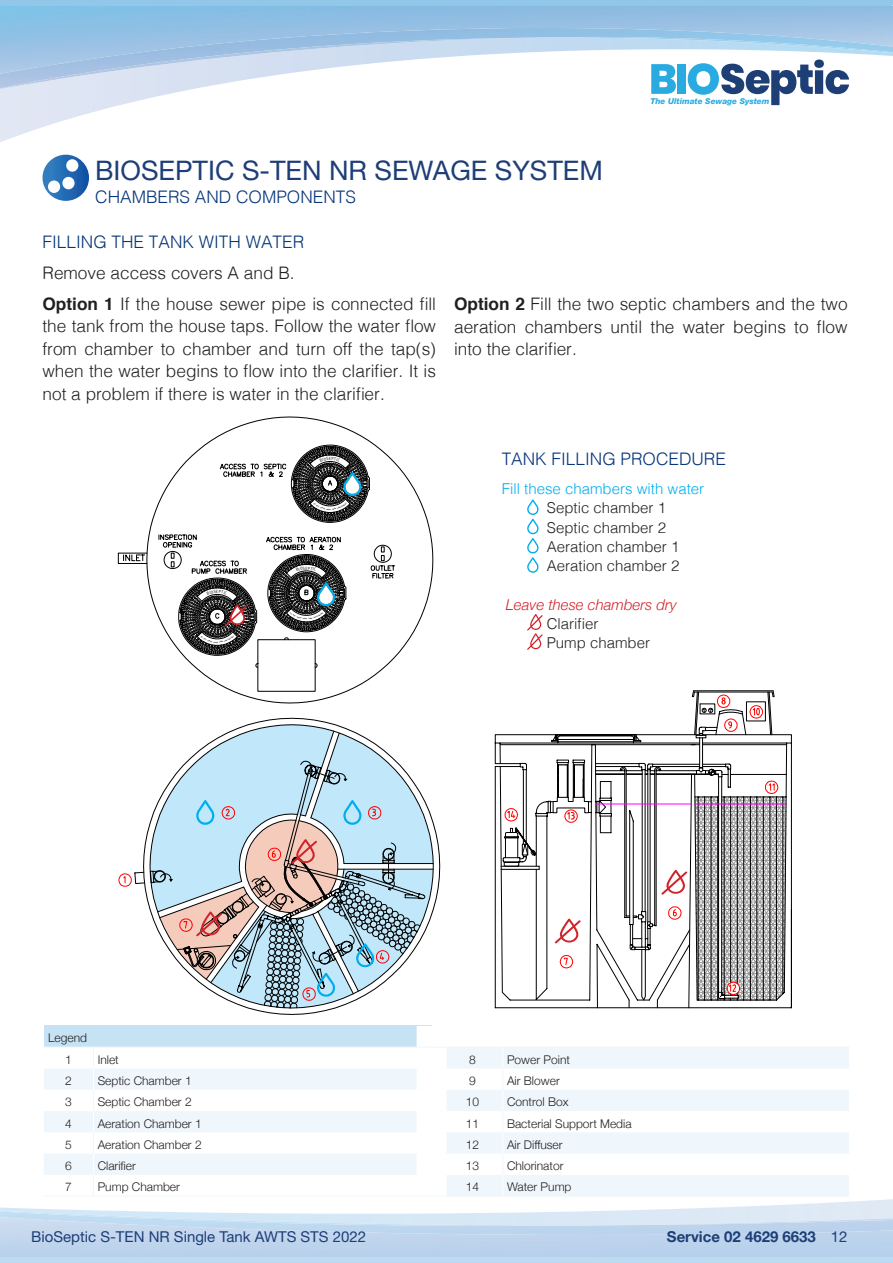
<style>
.page{position:relative;width:893px;height:1263px;background:#fff}
.page>*{position:absolute;margin:0;border:0;box-sizing:border-box;transform-origin:0 0}
.t1{font:27px "Helvetica Neue";color:#1e3e77}
.t2{font:300 17.25px/22.5px "Helvetica";color:#231f20;text-align:justify}
.t3{font:300 17.25px "Helvetica";color:#073679}
.t4{font:300 15px "Helvetica";color:#231f20}
.t5{font:15px "Helvetica Neue";color:#1e3e77}
.t6{font:300 15px "Helvetica";color:#00aeef}
.t7{font:italic 300 15px "Helvetica Neue";color:#d5232b}
.t8{font:700 15px "Helvetica Neue";color:#1e3e77}
.t9{font:300 12px "Helvetica Neue";color:#231f20}
.t10{font:italic 800 8.1px "Helvetica Neue";color:#29abe2}
.s1{font-weight:700}
.s2{font-weight:400}
</style>
<div class="page">
<img style="left:892px;top:1220px;width:1px;height:37px">
<img style="left:892px;top:6px;width:1px;height:41px">
<img style="left:0;top:93px;width:843px;height:49px">
<img style="left:0;top:28px;width:893px;height:65px">
<svg style="left:495px;top:734px;width:297px;height:274px"></svg>
<svg style="left:595px;top:1001px;width:192px;height:7px"></svg>
<div style="left:44px;top:1026px;width:388px;height:21px;background:#c6e2f5"></div>
<svg style="left:44px;top:1048px;width:805px;height:148px;fill:#f6fafd"></svg>
<div style="left:417px;top:1026px;width:30px;height:21px;background:#fff"></div>
<div style="left:417px;top:1047px;width:30px;height:21px;background:#fff"></div>
<div style="left:417px;top:1068px;width:30px;height:22px;background:#fff"></div>
<div style="left:417px;top:1090px;width:30px;height:21px;background:#fff"></div>
<div style="left:417px;top:1111px;width:30px;height:21px;background:#fff"></div>
<div style="left:417px;top:1132px;width:30px;height:21px;background:#fff"></div>
<div style="left:417px;top:1175px;width:30px;height:21px;background:#fff"></div>
<hr style="left:44px;top:1047px;width:49px;height:1px;background:#f0f7fc">
<hr style="left:93px;top:1047px;width:339px;height:1px;background:#f0f7fc">
<hr style="left:432px;top:1047px;width:71px;height:1px;background:#f0f7fc">
<hr style="left:503px;top:1047px;width:346px;height:1px;background:#f0f7fc">
<hr style="left:44px;top:1196px;width:49px;height:1px;background:#f0f7fc">
<hr style="left:93px;top:1196px;width:339px;height:1px;background:#f0f7fc">
<hr style="left:432px;top:1196px;width:71px;height:1px;background:#f0f7fc">
<hr style="left:503px;top:1196px;width:346px;height:1px;background:#f0f7fc">
<div style="left:417px;top:1153px;width:30px;height:22px;background:#fff"></div>
<svg style="left:93px;top:1048px;width:1px;height:148px"></svg>
<svg style="left:503px;top:1048px;width:1px;height:148px"></svg>
<svg style="left:146px;top:417px;width:287px;height:286px"></svg>
<div style="left:118px;top:553px;width:29px;height:11px;border:1px solid #000"></div>
<svg style="left:123px;top:554px;width:22px;height:7px"></svg>
<svg style="left:371px;top:545px;width:24px;height:34px"></svg>
<svg style="left:527px;top:499px;width:12px;height:74px"></svg>
<svg style="left:527px;top:614px;width:16px;height:36px"></svg>
<svg style="left:494px;top:690px;width:293px;height:311px"></svg>
<svg style="left:118px;top:722px;width:316px;height:293px"></svg>
<svg style="left:43px;top:155px;width:46px;height:46px"></svg>
<div style="left:66px;top:159px;width:12px;height:13px;background:#fff;border-radius:50%"></div>
<div style="left:62px;top:177px;width:13px;height:12px;background:#fff;border-radius:50%"></div>
<div style="left:48px;top:180px;width:12px;height:13px;background:#fff;border-radius:50%"></div>
<svg style="left:159px;top:534px;width:187px;height:134px"></svg>
<svg style="left:220px;top:445px;width:150px;height:78px"></svg>
<p class="t10" style="left:650px;top:96px;width:121px">The Ultimate Sewage System</p>
<p class="t1" style="left:95px;top:154px;width:509px">BIOSEPTIC S-TEN NR SEWAGE SYSTEM</p>
<p class="t3" style="left:95px;top:182px;width:262px">CHAMBERS AND COMPONENTS</p>
<p class="t3" style="left:43px;top:227px;width:263px">FILLING THE TANK WITH WATER</p>
<p class="t2" style="left:43px;top:260px;width:254px">Remove access covers A and B.</p>
<p class="t2" style="left:43px;top:291px;width:395px"><span class="s1">Option 1</span> If the house sewer pipe is connected fill the tank from the house taps. Follow the water flow from chamber to chamber and turn off the tap(s) when the water begins to flow into the clarifier. It is not a problem if there is water in the clarifier.</p>
<p class="t2" style="left:454px;top:292px;width:395px"><span class="s1">Option 2</span> Fill the two septic chambers and the two aeration chambers until the water begins to flow into the clarifier.</p>
<p class="t3" style="left:502px;top:444px;width:226px">TANK FILLING PROCEDURE</p>
<p class="t6" style="left:502px;top:476px;width:204px">Fill these chambers with water</p>
<p class="t4" style="left:547px;top:495px;width:121px">Septic chamber 1</p>
<p class="t4" style="left:547px;top:515px;width:121px">Septic chamber 2</p>
<p class="t4" style="left:547px;top:534px;width:134px">Aeration chamber 1</p>
<p class="t4" style="left:547px;top:553px;width:134px">Aeration chamber 2</p>
<p class="t7" style="left:506px;top:592px;width:172px">Leave these chambers dry</p>
<p class="t4" style="left:547px;top:611px;width:53px">Clarifier</p>
<p class="t4" style="left:547px;top:630px;width:105px">Pump chamber</p>
<p class="t9" style="left:48px;top:1028px;width:40px">Legend</p>
<p class="t9" style="left:65px;top:1050px;width:8px">1</p>
<p class="t9" style="left:98px;top:1050px;width:23px">Inlet</p>
<p class="t9" style="left:469px;top:1050px;width:8px">8</p>
<p class="t9" style="left:507px;top:1050px;width:64px">Power Point</p>
<p class="t9" style="left:65px;top:1071px;width:8px">2</p>
<p class="t9" style="left:98px;top:1071px;width:96px">Septic Chamber 1</p>
<p class="t9" style="left:469px;top:1071px;width:8px">9</p>
<p class="t9" style="left:507px;top:1071px;width:54px">Air Blower</p>
<p class="t9" style="left:65px;top:1092px;width:8px">3</p>
<p class="t9" style="left:98px;top:1092px;width:96px">Septic Chamber 2</p>
<p class="t9" style="left:466px;top:1092px;width:15px">10</p>
<p class="t9" style="left:507px;top:1092px;width:63px">Control Box</p>
<p class="t9" style="left:65px;top:1113px;width:8px">4</p>
<p class="t9" style="left:98px;top:1113px;width:106px">Aeration Chamber 1</p>
<p class="t9" style="left:466px;top:1113px;width:15px">11</p>
<p class="t9" style="left:507px;top:1113px;width:126px">Bacterial Support Media</p>
<p class="t9" style="left:65px;top:1135px;width:8px">5</p>
<p class="t9" style="left:98px;top:1135px;width:106px">Aeration Chamber 2</p>
<p class="t9" style="left:466px;top:1135px;width:15px">12</p>
<p class="t9" style="left:507px;top:1135px;width:57px">Air Diffuser</p>
<p class="t9" style="left:65px;top:1156px;width:8px">6</p>
<p class="t9" style="left:98px;top:1156px;width:40px">Clarifier</p>
<p class="t9" style="left:466px;top:1156px;width:15px">13</p>
<p class="t9" style="left:507px;top:1156px;width:58px">Chlorinator</p>
<p class="t9" style="left:65px;top:1177px;width:8px">7</p>
<p class="t9" style="left:98px;top:1177px;width:84px">Pump Chamber</p>
<p class="t9" style="left:466px;top:1177px;width:15px">14</p>
<p class="t9" style="left:507px;top:1177px;width:66px">Water Pump</p>
<p class="t5" style="left:31px;top:1228px;width:336px">BioSeptic S-TEN NR Single Tank AWTS STS 2022</p>
<p class="t8" style="left:667px;top:1225px;width:182px">Service 02 4629 6633 <span class="s2">12</span></p>
</div>
